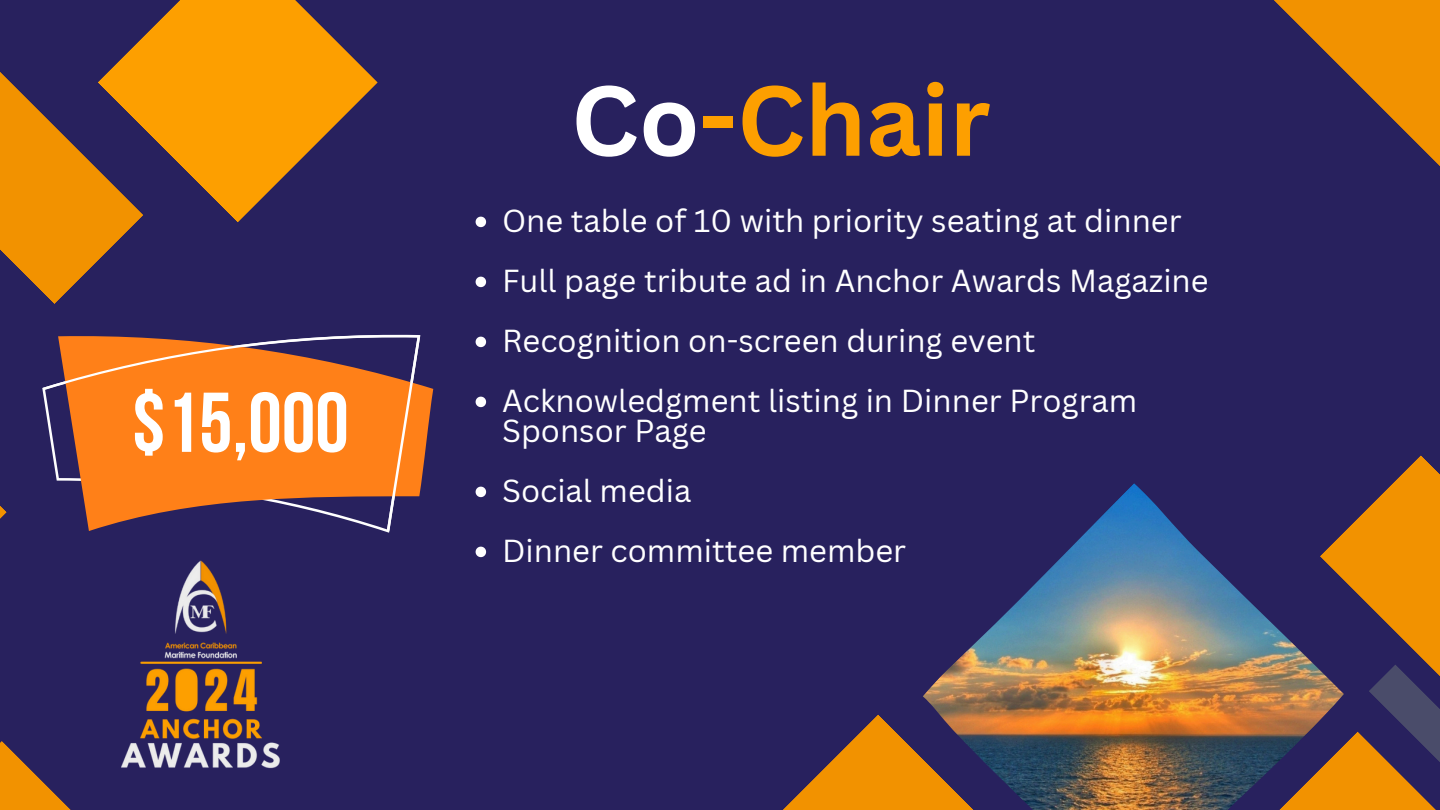
<style>
.page{position:relative;width:1440px;height:810px;background:#28215e}
.page>*{position:absolute;margin:0;border:0;box-sizing:border-box;transform-origin:0 0}
.t1{font:700 97px "Canva Sans";color:#fd9f00}
.t2{font:700 84.6px "Bebas Neue";color:#fff}
.t3{font:31px/30px "Canva Sans";color:#fff}
.s1{color:#fff}
</style>
<div class="page">
<svg style="left:1274px;top:0;width:166px;height:166px"></svg>
<svg style="left:144px;top:0;width:234px;height:222px;fill:#fd9f00"></svg>
<svg style="left:0;top:36px;width:144px;height:268px"></svg>
<svg style="left:1344px;top:455px;width:96px;height:355px"></svg>
<svg style="left:0;top:506px;width:7px;height:13px"></svg>
<svg style="left:420px;top:336px;width:13px;height:155px"></svg>
<svg style="left:43px;top:334px;width:377px;height:197px"></svg>
<svg style="left:476px;top:217px;width:10px;height:10px"></svg>
<svg style="left:476px;top:277px;width:10px;height:10px"></svg>
<svg style="left:476px;top:337px;width:10px;height:10px"></svg>
<svg style="left:476px;top:397px;width:10px;height:10px"></svg>
<svg style="left:476px;top:487px;width:10px;height:10px"></svg>
<svg style="left:476px;top:547px;width:10px;height:10px"></svg>
<svg style="left:0;top:741px;width:71px;height:69px"></svg>
<svg style="left:783px;top:715px;width:140px;height:95px"></svg>
<img style="left:923px;top:483px;width:421px;height:327px">
<img style="left:121px;top:560px;width:159px;height:209px">
<p class="t2" style="left:132px;top:388px;width:218px">$15,000</p>
<p class="t1" style="left:571px;top:52px;width:421px"><span class="s1">Co</span>-Chair</p>
<p class="t3" style="left:502px;top:205px;width:681px">One table of 10 with priority seating at dinner</p>
<p class="t3" style="left:502px;top:265px;width:708px">Full page tribute ad in Anchor Awards Magazine</p>
<h1 class="t3" style="left:502px;top:325px;width:535px">Recognition on-screen during event</h1>
<p class="t3" style="left:502px;top:385px;width:637px">Acknowledgment listing in Dinner Program<br>Sponsor Page</p>
<p class="t3" style="left:502px;top:475px;width:191px">Social media</p>
<p class="t3" style="left:502px;top:535px;width:406px">Dinner committee member</p>
</div>
